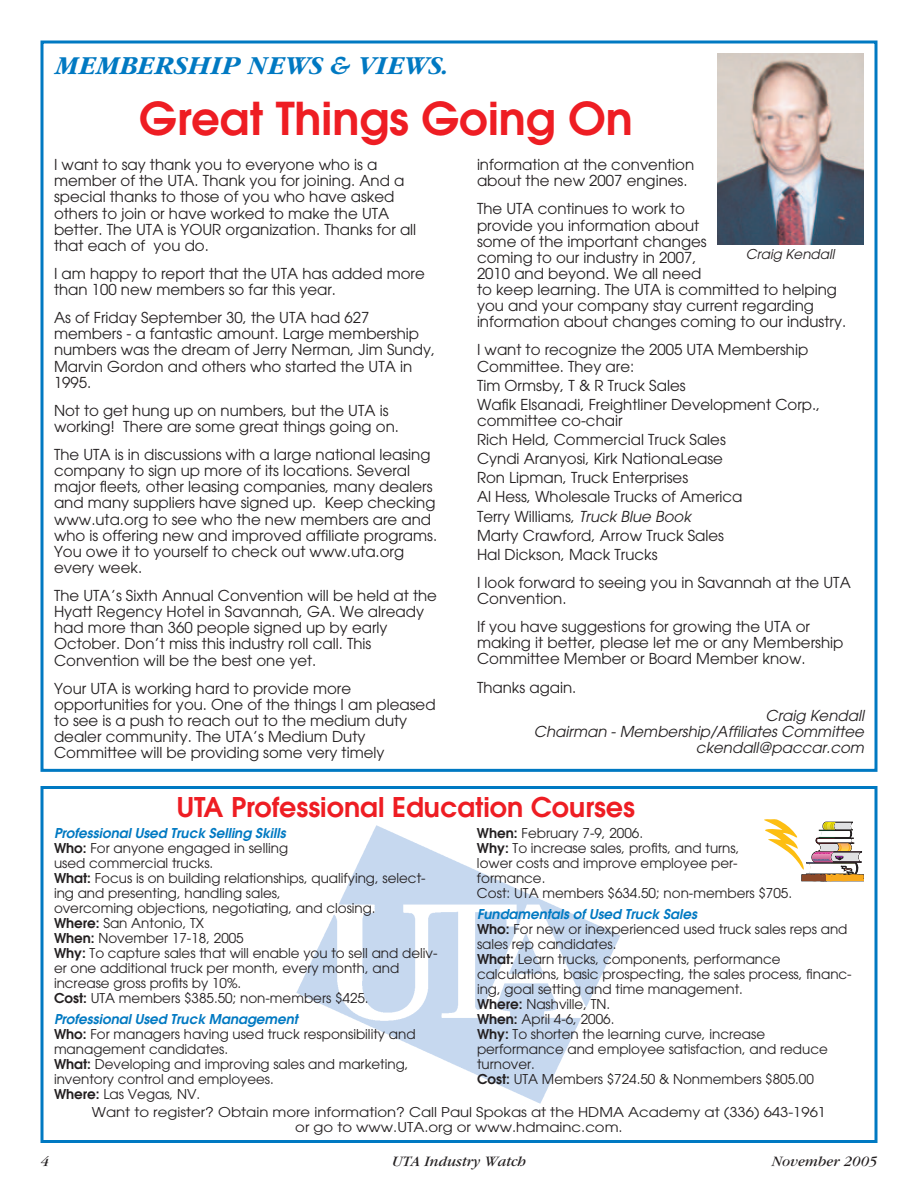
<style>
.page{position:relative;width:918px;height:1188px;background:#fff}
.page>*{position:absolute;margin:0;border:0;box-sizing:border-box;transform-origin:0 0}
.t1{font:600 45px "Avant Garde";color:#ee1d23}
.t2{font:600 27px "Avant Garde";color:#ee1d23}
.t3{font:italic 700 27px "Garamond";color:#0079c2}
.t4{font:15px/16.2px "Avant Garde";color:#231f20}
.t5{font:italic 15px/16.2px "Avant Garde";color:#231f20;text-align:right}
.t6{font:italic 15px "Garamond";color:#231f20}
.t7{font:13.5px/15px "Avant Garde";color:#231f20}
.t8{font:13.5px/15px "Avant Garde";color:#231f20;text-align:center;scale:1.1 1}
.t9{font:italic 13.5px "Avant Garde";color:#231f20}
.s1{font-style:italic}
.s2{font-weight:600;font-style:italic;color:#0079c2}
.s3{font-weight:600}
</style>
<div class="page">
<div style="left:40px;top:40px;width:838px;height:732px;border:3px solid #0079c2"></div>
<img style="left:717px;top:54px;width:147px;height:190px">
<img style="left:297px;top:825px;width:324px;height:279px">
<div style="left:40px;top:786px;width:838px;height:357px;border:3px solid #0079c2"></div>
<svg style="left:764px;top:819px;width:100px;height:62px"></svg>
<h2 class="t3" style="left:54px;top:55px;width:396px">MEMBERSHIP NEWS &amp; VIEWS.</h2>
<h1 class="t1" style="left:139px;top:101px;width:495px">Great Things Going On</h1>
<p class="t4" style="left:54px;top:158px;width:364px">I want to say thank you to everyone who is a member of the UTA. Thank you for joining. And a special thanks to those of you who have asked others to join or have worked to make the UTA better. The UTA is YOUR organization. Thanks for all that each of you do.</p>
<p class="t4" style="left:54px;top:267px;width:372px">I am happy to report that the UTA has added more than 100 new members so far this year.</p>
<p class="t4" style="left:54px;top:311px;width:383px">As of Friday September 30, the UTA had 627 members - a fantastic amount. Large membership numbers was the dream of Jerry Nerman, Jim Sundy, Marvin Gordon and others who started the UTA in 1995.</p>
<p class="t4" style="left:54px;top:404px;width:346px">Not to get hung up on numbers, but the UTA is working! There are some great things going on.</p>
<p class="t4" style="left:54px;top:448px;width:385px">The UTA is in discussions with a large national leasing company to sign up more of its locations. Several major fleets, other leasing companies, many dealers and many suppliers have signed up. Keep checking www.uta.org to see who the new members are and who is offering new and improved affiliate programs.<br>You owe it to yourself to check out www.uta.org every week.</p>
<p class="t4" style="left:54px;top:589px;width:385px">The UTA’s Sixth Annual Convention will be held at the Hyatt Regency Hotel in Savannah, GA. We already had more than 360 people signed up by early October. Don’t miss this industry roll call. This Convention will be the best one yet.</p>
<p class="t4" style="left:54px;top:681px;width:383px">Your UTA is working hard to provide more opportunities for you. One of the things I am pleased to see is a push to reach out to the medium duty dealer community. The UTA’s Medium Duty Committee will be providing some very timely</p>
<p class="t4" style="left:477px;top:158px;width:219px">information at the convention about the new 2007 engines.</p>
<p class="t4" style="left:477px;top:202px;width:371px">The UTA continues to work to<br>provide you information about<br>some of the important changes<br>coming to our industry in 2007,<br>2010 and beyond. We all need<br>to keep learning. The UTA is committed to helping you and your company stay current regarding information about changes coming to our industry.</p>
<p class="t4" style="left:477px;top:343px;width:333px">I want to recognize the 2005 UTA Membership<br>Committee. They are:</p>
<p class="t4" style="left:477px;top:377px;width:345px;line-height:19.2px">Tim Ormsby, T &amp; R Truck Sales<br>Wafik Elsanadi, Freightliner Development Corp.,</p>
<p class="t4" style="left:477px;top:412px;width:267px;line-height:19px">committee co-chair<br>Rich Held, Commercial Truck Sales<br>Cyndi Aranyosi, Kirk NationaLease<br>Ron Lipman, Truck Enterprises<br>Al Hess, Wholesale Trucks of America<br>Terry Williams, <span class="s1">Truck Blue Book<br></span>Marty Crawford, Arrow Truck Sales<br>Hal Dickson, Mack Trucks</p>
<p class="t4" style="left:477px;top:576px;width:375px">I look forward to seeing you in Savannah at the UTA<br>Convention.</p>
<p class="t4" style="left:477px;top:620px;width:368px">If you have suggestions for growing the UTA or making it better, please let me or any Membership<br>Committee Member or Board Member know.</p>
<p class="t4" style="left:477px;top:680px;width:101px">Thanks again.</p>
<p class="t5" style="left:534px;top:708px;width:334px">Craig Kendall<br>Chairman - Membership/Affiliates Committee ckendall@paccar.com</p>
<p class="t9" style="left:746px;top:249px;width:92px">Craig Kendall</p>
<h2 class="t2" style="left:177px;top:797px;width:460px">UTA Professional Education Courses</h2>
<p class="t7" style="left:54px;top:826px;width:385px"><span class="s2">Professional Used Truck Selling Skills<br></span><span class="s3">Who:</span> For anyone engaged in selling<br>used commercial trucks.<br><span class="s3">What:</span> Focus is on building relationships, qualifying, select&shy;ing and presenting, handling sales,<br>overcoming objections, negotiating, and closing.<br><span class="s3">Where:</span> San Antonio, TX<br><span class="s3">When:</span> November 17-18, 2005<br><span class="s3">Why:</span> To capture sales that will enable you to sell and deliv&shy;er one additional truck per month, every month, and increase gross profits by 10%.<br><span class="s3">Cost:</span> UTA members $385.50; non-members $425.</p>
<p class="t7" style="left:54px;top:1012px;width:363px"><span class="s2">Professional Used Truck Management<br></span><span class="s3">Who:</span> For managers having used truck responsibility and management candidates.<br><span class="s3">What:</span> Developing and improving sales and marketing, inventory control and employees.<br><span class="s3">Where:</span> Las Vegas, NV.</p>
<p class="t7" style="left:477px;top:826px;width:317px"><span class="s3">When:</span> February 7-9, 2006.<br><span class="s3">Why:</span> To increase sales, profits, and turns,<br>lower costs and improve employee per&shy;formance.<br>Cost: UTA members $634.50; non-members $705.</p>
<p class="t7" style="left:477px;top:907px;width:376px"><span class="s2">Fundamentals of Used Truck Sales<br></span><span class="s3">Who:</span> For new or inexperienced used truck sales reps and sales rep candidates.<br><span class="s3">What:</span> Learn trucks, components, performance calculations, basic prospecting, the sales process, financ&shy;ing, goal setting and time management.<br><span class="s3">Where:</span> Nashville, TN.<br><span class="s3">When:</span> April 4-6, 2006.<br><span class="s3">Why:</span> To shorten the learning curve, increase performance and employee satisfaction, and reduce turnover.<br><span class="s3">Cost:</span> UTA Members $724.50 &amp; Nonmembers $805.00</p>
<p class="t8" style="left:92px;top:1105px;width:669px">Want to register? Obtain more information? Call Paul Spokas at the HDMA Academy at (336) 643-1961 or go to www.UTA.org or www.hdmainc.com.</p>
<p class="t6" style="left:40px;top:1156px;width:10px">4</p>
<p class="t6" style="left:392px;top:1156px;width:136px">UTA Industry Watch</p>
<p class="t6" style="left:772px;top:1156px;width:107px">November 2005</p>
</div>
